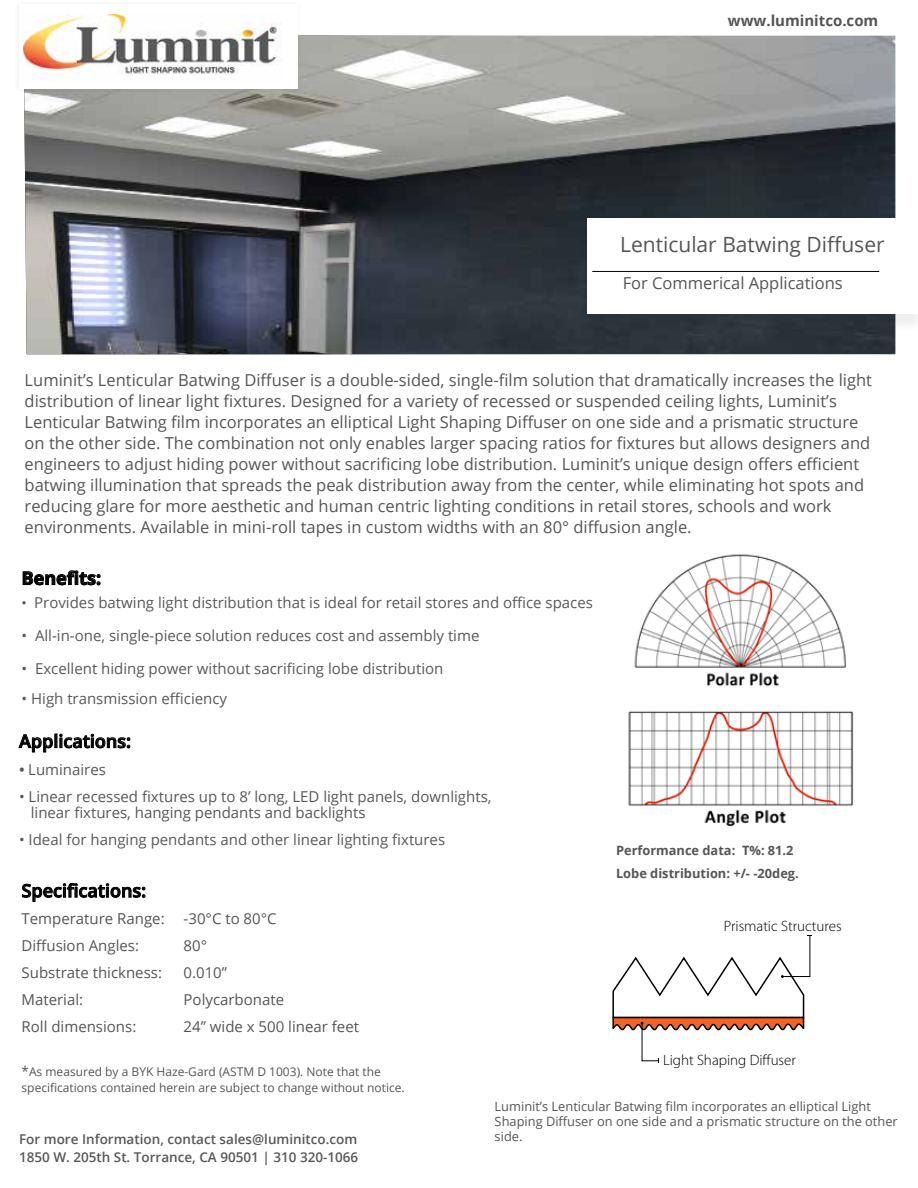
<style>
.page{position:relative;width:918px;height:1188px;background:#fff}
.page>*{position:absolute;margin:0;border:0;box-sizing:border-box;transform-origin:0 0}
.t1{font:21px "Open Sans";color:#555}
.t2{font:600 18px "Open Sans";color:#000}
.t3{font:700 18px "Open Sans";color:#000}
.t4{font:16.5px/21px "Open Sans";color:#555}
.t5{font:15px/16.5px "Open Sans";color:#585858}
.t6{font:15px "Open Sans";color:#555}
.t7{font:300 15px "Myriad Pro";color:#000}
.t8{font:700 15px "Open Sans";color:#555}
.t9{font:600 13.5px/18px "Open Sans";color:#585858}
.t10{font:12.9px/15px "Open Sans";color:#555}
.t11{font:700 12.9px/23.1px "Open Sans";color:#555}
.t12{font:12px/16.5px "Open Sans";color:#555}
.s1{font-size:14.1px;color:#555}
.s2{font-weight:600;color:#555}
.s3{font-size:13.5px}
</style>
<div class="page">
<img style="left:24px;top:36px;width:871px;height:318px">
<div style="left:580px;top:221px;width:338px;height:111px;background:#000;opacity:.07"></div>
<div style="left:588px;top:218px;width:330px;height:96px;background:#fff"></div>
<div style="left:14px;top:0;width:289px;height:94px;background:#000;opacity:.07"></div>
<div style="left:19px;top:5px;width:279px;height:84px;background:#fff"></div>
<img style="left:24px;top:14px;width:258px;height:60px">
<hr style="left:592px;top:271px;width:287px;height:1px;background:#000">
<svg style="left:22px;top:883px;width:123px;height:19px"></svg>
<svg style="left:19px;top:733px;width:111px;height:19px"></svg>
<svg style="left:23px;top:570px;width:77px;height:15px"></svg>
<svg style="left:612px;top:935px;width:200px;height:128px"></svg>
<img style="left:634px;top:554px;width:212px;height:133px">
<img style="left:628px;top:711px;width:226px;height:116px">
<p class="t8" style="left:728px;top:9px;width:152px">www.luminitco.com</p>
<p class="t1" style="left:620px;top:230px;width:266px">Lenticular Batwing Diffuser</p>
<p class="t4" style="left:623px;top:272px;width:222px">For Commerical Applications</p>
<p class="t4" style="left:25px;top:369px;width:849px">Luminit’s Lenticular Batwing Diffuser is a double-sided, single-film solution that dramatically increases the light distribution of linear light fixtures. Designed for a variety of recessed or suspended ceiling lights, Luminit’s Lenticular Batwing film incorporates an elliptical Light Shaping Diffuser on one side and a prismatic structure on the other side. The combination not only enables larger spacing ratios for fixtures but allows designers and engineers to adjust hiding power without sacrificing lobe distribution. Luminit’s unique design offers efficient batwing illumination that spreads the peak distribution away from the center, while eliminating hot spots and reducing glare for more aesthetic and human centric lighting conditions in retail stores, schools and work environments. Available in mini-roll tapes in custom widths with an 80° diffusion angle.</p>
<p class="t3" style="left:22px;top:565px;width:81px">Benefits:</p>
<p class="t5" style="left:22px;top:594px;width:573px"><span class="s1">•</span> Provides batwing light distribution that is ideal for retail stores and office spaces</p>
<p class="t5" style="left:22px;top:627px;width:459px">• All-in-one, single-piece solution reduces cost and assembly time</p>
<p class="t5" style="left:22px;top:660px;width:423px">• Excellent hiding power without sacrificing lobe distribution</p>
<p class="t5" style="left:22px;top:690px;width:207px">• High transmission efficiency</p>
<p class="t2" style="left:19px;top:729px;width:113px">Applications:</p>
<p class="t5" style="left:19px;top:761px;width:88px"><span class="s2">•</span> Luminaires</p>
<p class="t5" style="left:31px;top:788px;width:462px;text-indent:-12px">• Linear recessed fixtures up to 8’ long, LED light panels, downlights, linear fixtures, hanging pendants and backlights</p>
<p class="t5" style="left:19px;top:831px;width:428px">• Ideal for hanging pendants and other linear lighting fixtures</p>
<p class="t2" style="left:22px;top:878px;width:126px">Specifications:</p>
<p class="t6" style="left:22px;top:908px;width:145px">Temperature Range:</p>
<p class="t6" style="left:184px;top:908px;width:95px">-30°C to 80°C</p>
<p class="t6" style="left:22px;top:935px;width:119px">Diffusion Angles:</p>
<p class="t6" style="left:184px;top:935px;width:25px">80°</p>
<p class="t6" style="left:22px;top:962px;width:142px">Substrate thickness:</p>
<p class="t6" style="left:184px;top:962px;width:45px">0.010”</p>
<p class="t6" style="left:22px;top:989px;width:63px">Material:</p>
<p class="t6" style="left:184px;top:989px;width:102px">Polycarbonate</p>
<p class="t6" style="left:22px;top:1016px;width:116px">Roll dimensions:</p>
<p class="t6" style="left:184px;top:1016px;width:177px">24” wide x 500 linear feet</p>
<p class="t12" style="left:22px;top:1063px;width:385px"><span class="s3">*</span>As measured by a BYK Haze-Gard (ASTM D 1003). Note that the specifications contained herein are subject to change without notice.</p>
<p class="t11" style="left:616px;top:838px;width:184px">Performance data: T%: 81.2<br>Lobe distribution: +/- -20deg.</p>
<p class="t7" style="left:724px;top:917px;width:119px">Prismatic Structures</p>
<p class="t7" style="left:663px;top:1051px;width:134px">Light Shaping Diffuser</p>
<p class="t9" style="left:19px;top:1130px;width:341px">For more Information, contact sales@luminitco.com<br>1850 W. 205th St. Torrance, CA 90501 | 310 320-1066</p>
<p class="t10" style="left:495px;top:1098px;width:405px">Luminit’s Lenticular Batwing film incorporates an elliptical Light<br>Shaping Diffuser on one side and a prismatic structure on the other side.</p>
</div>
